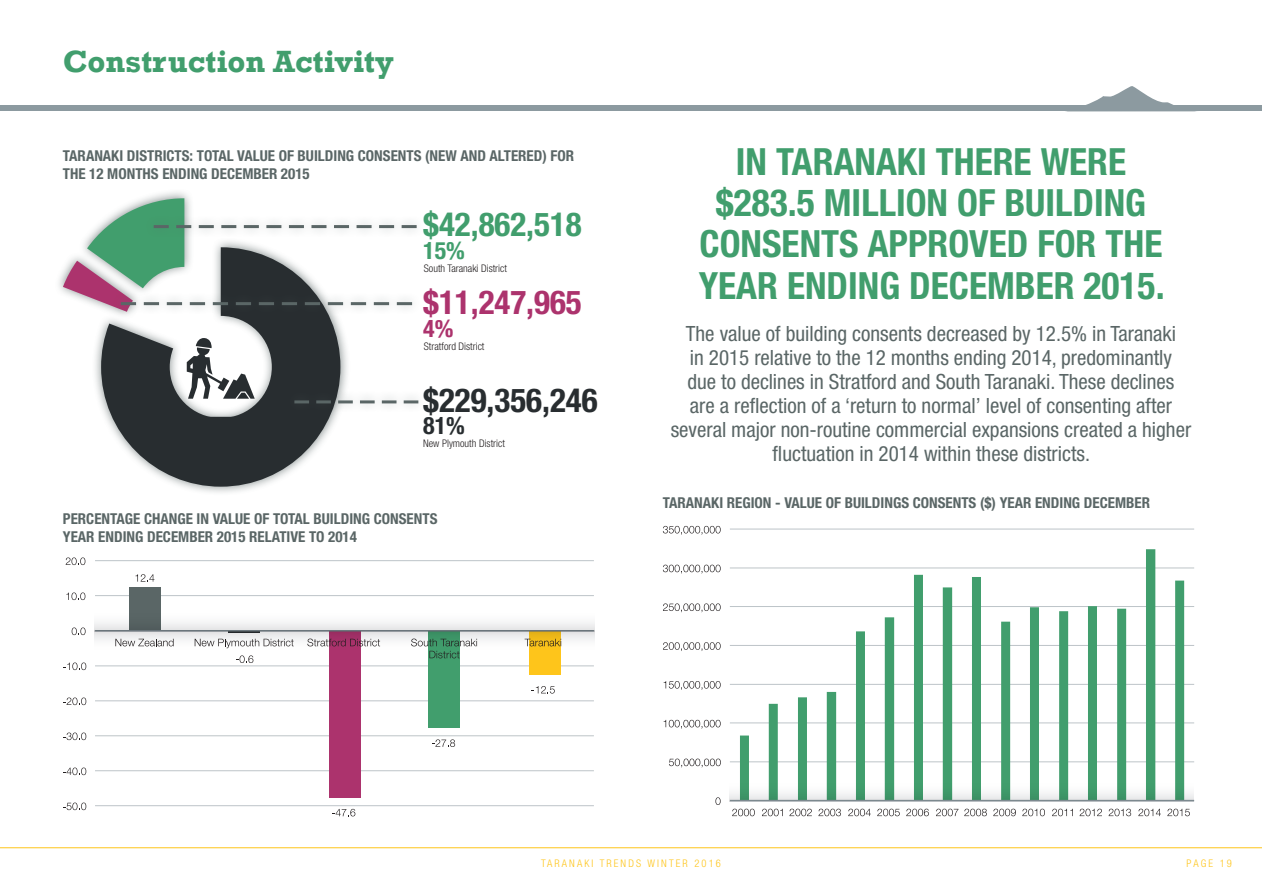
<style>
.page{position:relative;width:1262px;height:892px;background:#fff}
.page>*{position:absolute;margin:0;border:0;box-sizing:border-box;transform-origin:0 0}
.t1{font:700 condensed 37.5px "Helvetica Neue LT Pro";color:#419e6d}
.t2{font:700 condensed 33px "Helvetica Neue LT Pro";color:#282d30}
.t3{font:700 condensed 33px "Helvetica Neue LT Pro";color:#419e6d}
.t4{font:700 condensed 33px "Helvetica Neue LT Pro";color:#ac336d}
.t5{font:700 31.5px "Rockwell";color:#419e6d}
.t6{font:700 condensed 24px "Helvetica Neue LT Pro";color:#419e6d}
.t7{font:700 condensed 24px "Helvetica Neue LT Pro";color:#282d30}
.t8{font:700 condensed 24px "Helvetica Neue LT Pro";color:#ac336d}
.t9{font:condensed 21px/24px "Helvetica Neue LT Pro";color:#5a6666;text-align:center}
.t10{font:700 condensed 15px "Helvetica Neue LT Pro";color:#5a6666}
.t11{font:300 condensed 10.5px "Helvetica Neue LT Pro";color:#231f20}
.t12{font:300 condensed 10.5px "Helvetica Neue LT Pro";letter-spacing:.2em;color:#fec51b}
</style>
<div class="page">
<hr style="left:0;top:847px;width:1261px;height:1px;background:#fec51b">
<div style="left:0;top:105px;width:1261px;height:6px;background:#8c9aa0"></div>
<svg style="left:1086px;top:86px;width:87px;height:19px"></svg>
<div style="left:54px;top:188px;width:296px;height:308px;background:#5a6666;opacity:.75"></div>
<svg style="left:101px;top:312px;width:239px;height:174px;fill:#282d30"></svg>
<div style="left:111px;top:292px;width:310px;height:23px;background:#5a6666;opacity:.4"></div>
<svg style="left:63px;top:198px;width:353px;height:114px"></svg>
<div style="left:285px;top:390px;width:142px;height:23px;background:#5a6666;opacity:.4"></div>
<svg style="left:294px;top:400px;width:124px;height:3px"></svg>
<svg style="left:187px;top:338px;width:68px;height:60px"></svg>
<hr style="left:183px;top:416px;width:78px;height:2px;background:#282d30">
<hr style="left:95px;top:805px;width:498px;height:1px;background:#bdc4c8">
<hr style="left:95px;top:770px;width:498px;height:1px;background:#bdc4c8">
<hr style="left:95px;top:735px;width:498px;height:1px;background:#bdc4c8">
<hr style="left:95px;top:700px;width:498px;height:1px;background:#bdc4c8">
<hr style="left:95px;top:665px;width:498px;height:1px;background:#bdc4c8">
<hr style="left:95px;top:595px;width:498px;height:1px;background:#bdc4c8">
<hr style="left:95px;top:560px;width:498px;height:1px;background:#bdc4c8">
<div style="left:129px;top:587px;width:32px;height:43px;background:#5a6666"></div>
<div style="left:329px;top:630px;width:31px;height:167px;background:#ac336d"></div>
<div style="left:428px;top:630px;width:32px;height:97px;background:#419e6d"></div>
<div style="left:528px;top:630px;width:32px;height:44px;background:#fec51b"></div>
<svg style="left:135px;top:574px;width:19px;height:7px"></svg>
<svg style="left:236px;top:655px;width:17px;height:7px"></svg>
<svg style="left:332px;top:808px;width:23px;height:8px"></svg>
<svg style="left:432px;top:739px;width:23px;height:7px"></svg>
<svg style="left:531px;top:686px;width:23px;height:7px"></svg>
<svg style="left:63px;top:802px;width:23px;height:7px"></svg>
<svg style="left:63px;top:767px;width:23px;height:7px"></svg>
<svg style="left:63px;top:732px;width:23px;height:7px"></svg>
<svg style="left:63px;top:697px;width:23px;height:7px"></svg>
<svg style="left:63px;top:662px;width:23px;height:7px"></svg>
<svg style="left:72px;top:627px;width:14px;height:8px"></svg>
<svg style="left:66px;top:592px;width:19px;height:8px"></svg>
<svg style="left:66px;top:557px;width:19px;height:8px"></svg>
<svg style="left:429px;top:651px;width:31px;height:7px"></svg>
<svg style="left:95px;top:631px;width:499px;height:20px"></svg>
<svg style="left:95px;top:622px;width:499px;height:9px"></svg>
<hr style="left:729px;top:761px;width:464px;height:1px;background:#bdc4c8">
<hr style="left:729px;top:722px;width:464px;height:1px;background:#bdc4c8">
<hr style="left:729px;top:683px;width:464px;height:1px;background:#bdc4c8">
<hr style="left:729px;top:644px;width:464px;height:1px;background:#bdc4c8">
<hr style="left:729px;top:606px;width:464px;height:1px;background:#bdc4c8">
<hr style="left:729px;top:567px;width:464px;height:1px;background:#bdc4c8">
<hr style="left:729px;top:528px;width:464px;height:1px;background:#bdc4c8">
<svg style="left:739px;top:549px;width:444px;height:231px"></svg>
<svg style="left:715px;top:797px;width:5px;height:7px"></svg>
<svg style="left:669px;top:758px;width:51px;height:9px"></svg>
<svg style="left:663px;top:719px;width:57px;height:9px"></svg>
<svg style="left:663px;top:681px;width:57px;height:8px"></svg>
<svg style="left:663px;top:642px;width:57px;height:8px"></svg>
<svg style="left:663px;top:603px;width:57px;height:9px"></svg>
<svg style="left:663px;top:564px;width:57px;height:9px"></svg>
<svg style="left:662px;top:525px;width:58px;height:9px"></svg>
<svg style="left:732px;top:808px;width:22px;height:7px"></svg>
<svg style="left:762px;top:808px;width:20px;height:7px"></svg>
<svg style="left:789px;top:808px;width:22px;height:7px"></svg>
<svg style="left:818px;top:808px;width:22px;height:7px"></svg>
<svg style="left:848px;top:808px;width:22px;height:7px"></svg>
<svg style="left:877px;top:808px;width:22px;height:7px"></svg>
<svg style="left:906px;top:808px;width:22px;height:7px"></svg>
<svg style="left:936px;top:808px;width:22px;height:7px"></svg>
<svg style="left:964px;top:808px;width:22px;height:7px"></svg>
<svg style="left:993px;top:808px;width:22px;height:7px"></svg>
<svg style="left:1022px;top:808px;width:22px;height:7px"></svg>
<svg style="left:1052px;top:808px;width:20px;height:7px"></svg>
<svg style="left:1079px;top:808px;width:22px;height:7px"></svg>
<svg style="left:1108px;top:808px;width:22px;height:7px"></svg>
<svg style="left:1138px;top:808px;width:22px;height:7px"></svg>
<svg style="left:1167px;top:808px;width:22px;height:7px"></svg>
<svg style="left:729px;top:780px;width:464px;height:21px"></svg>
<h3 class="t5" style="left:63px;top:42px;width:332px">Construction Activity</h3>
<p class="t10" style="left:63px;top:146px;width:198px">TARANAKI DISTRICTS: TOTAL VALUE</p>
<p class="t10" style="left:279px;top:146px;width:297px">OF BUILDING CONSENTS (NEW AND ALTERED) FOR</p>
<p class="t10" style="left:63px;top:164px;width:158px">THE 12 MONTHS ENDING DECEMBE</p>
<p class="t10" style="left:269px;top:164px;width:42px">R 2015</p>
<h2 class="t3" style="left:423px;top:204px;width:160px">$42,862,518</h2>
<p class="t6" style="left:423px;top:235px;width:43px">15%</p>
<p class="t11" style="left:424px;top:262px;width:84px">South Taranaki District</p>
<h2 class="t4" style="left:423px;top:282px;width:160px">$11,247,965</h2>
<p class="t8" style="left:423px;top:314px;width:32px">4%</p>
<p class="t11" style="left:424px;top:340px;width:62px">Stratford District</p>
<h2 class="t2" style="left:423px;top:379px;width:176px">$229,356,246</h2>
<p class="t7" style="left:423px;top:411px;width:43px">81%</p>
<p class="t11" style="left:423px;top:437px;width:83px">New Plymouth District</p>
<p class="t10" style="left:63px;top:509px;width:174px">PERCENTAGE CHANGE IN VALUE</p>
<p class="t10" style="left:254px;top:509px;width:184px">OF TOTAL BUILDING CONSENTS</p>
<p class="t10" style="left:63px;top:527px;width:94px">YEAR ENDING DECEMBE</p>
<p class="t10" style="left:205px;top:527px;width:153px">R 2015 RELATIVE TO 2014</p>
<h1 class="t1" style="left:735px;top:139px;width:389px">IN TARANAKI THERE WERE</h1>
<h1 class="t1" style="left:715px;top:180px;width:432px">$283.5 MILLION OF BUILDING</h1>
<h1 class="t1" style="left:699px;top:221px;width:461px">CONSENTS APPROVED FOR THE</h1>
<h1 class="t1" style="left:698px;top:262px;width:232px">YEAR ENDING DECEMBE</h1>
<h1 class="t1" style="left:1053px;top:262px;width:112px">R 2015.</h1>
<p class="t9" style="left:670px;top:321px;width:522px">The value of building consents decreased by 12.5% in Taranaki<br>in 2015 relative to the 12 months ending 2014, predominantly<br>due to declines in Stratford and South Taranaki. These declines<br>are a reflection of a ‘return to normal’ level of consenting after several major non-routine commercial expansions created a higher fluctuation in 2014 within these districts.</p>
<p class="t10" style="left:662px;top:493px;width:145px">TARANAKI REGION - VALUE</p>
<p class="t10" style="left:825px;top:493px;width:268px">OF BUILDINGS CONSENTS ($) YEAR ENDING DECEMBE</p>
<p class="t10" style="left:1141px;top:493px;width:10px">R</p>
<p class="t12" style="left:541px;top:856px;width:181px">TARANAKI TRENDS WINTER 2016</p>
<p class="t12" style="left:1186px;top:856px;width:47px">PAGE 19</p>
</div>
